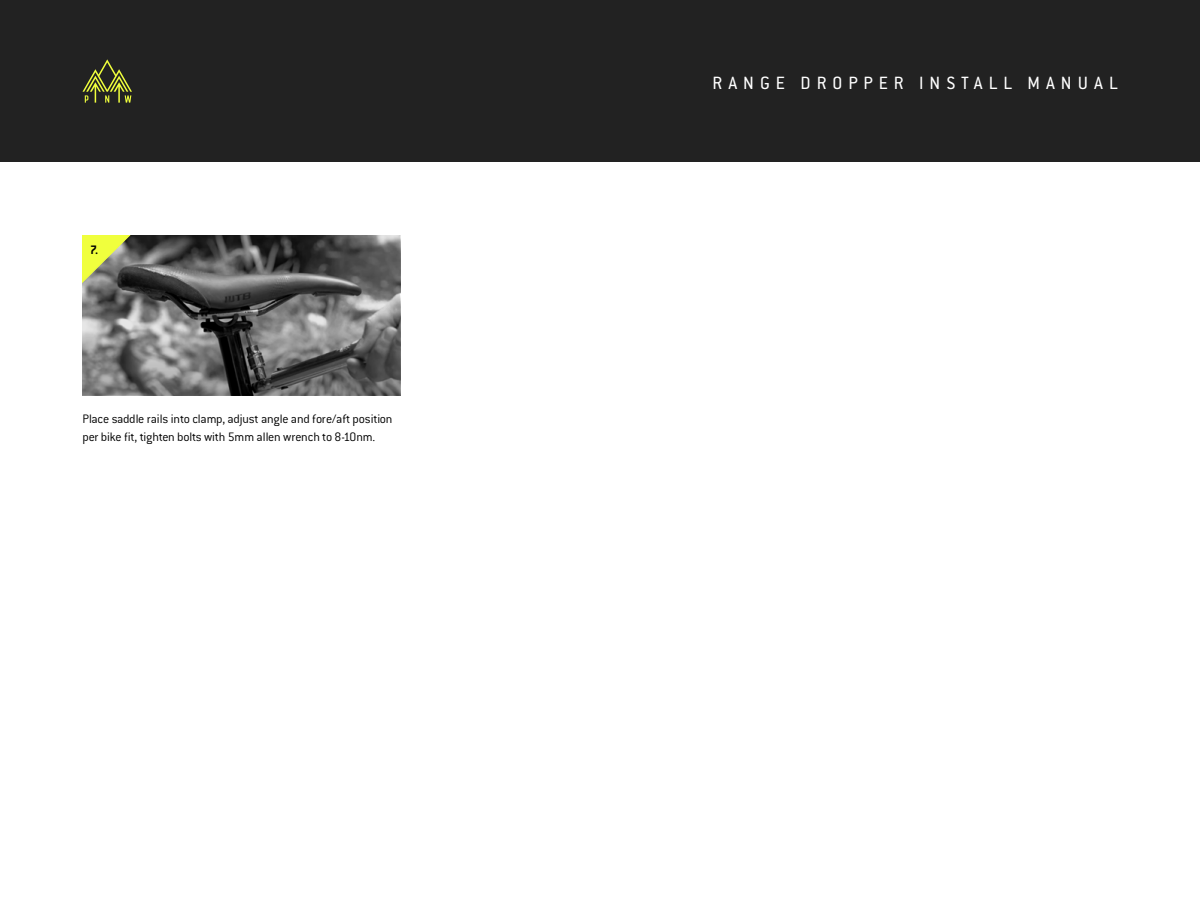
<style>
.page{position:relative;width:1200px;height:900px;background:#fff}
.page>*{position:absolute;margin:0;border:0;box-sizing:border-box;transform-origin:0 0}
.t1{font:19.5px "Conduit ITC Pro";letter-spacing:.31em;color:#fff}
.t2{font:300 13.5px/18px "Conduit ITC Pro";letter-spacing:-.015em;color:#000}
.t3{font:700 13.5px "Conduit ITC Pro";color:#000}
</style>
<div class="page">
<div style="left:0;top:0;width:1200px;height:162px;background:#222"></div>
<svg style="left:82px;top:59px;width:50px;height:44px"></svg>
<img style="left:82px;top:236px;width:318px;height:159px">
<svg style="left:82px;top:235px;width:48px;height:48px;background:#b3ba57"></svg>
<p class="t3" style="left:90px;top:242px;width:10px">7.</p>
<p class="t2" style="left:82px;top:410px;width:312px">Place saddle rails into clamp, adjust angle and fore/aft position per bike fit, tighten bolts with 5mm allen wrench to 8-10nm.</p>
<h1 class="t1" style="left:713px;top:72px;width:406px">RANGE DROPPER INSTALL MANUAL</h1>
</div>
